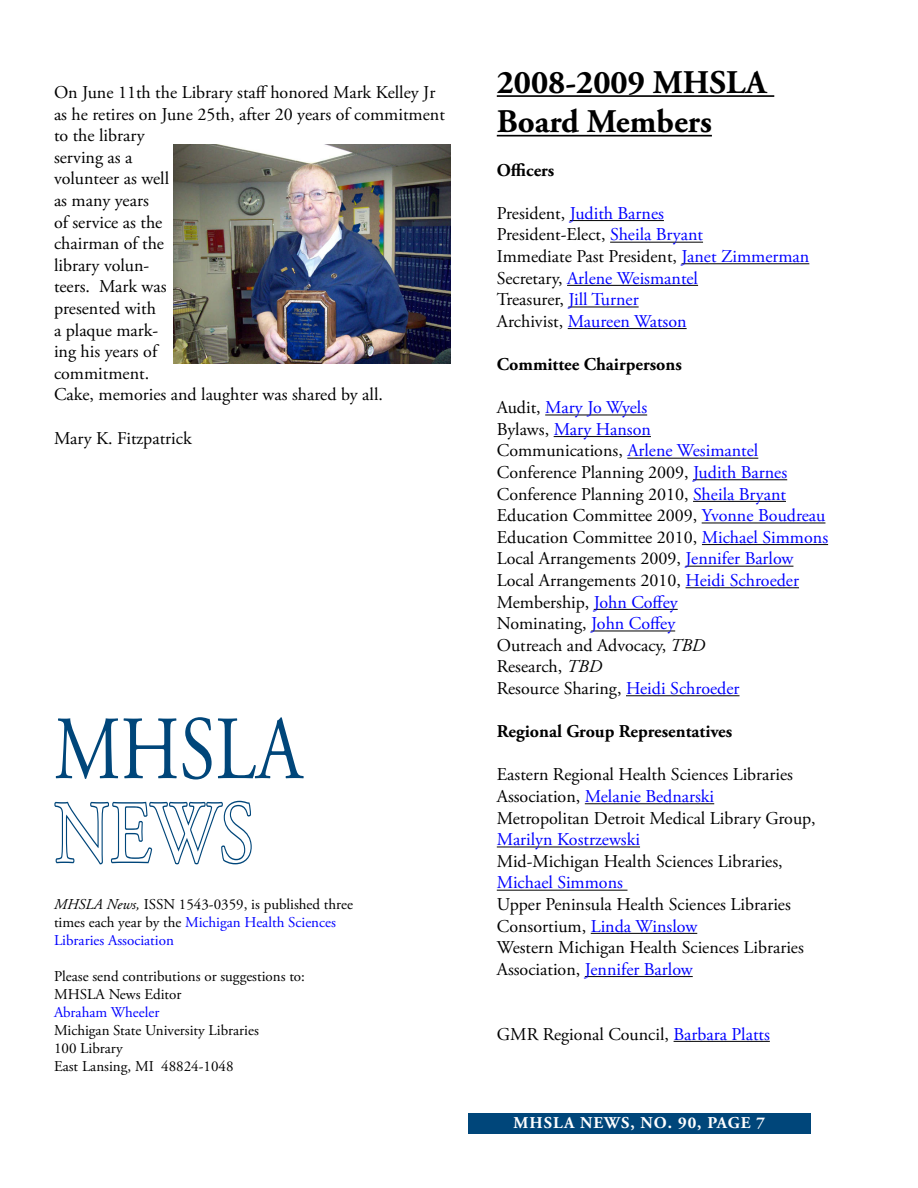
<style>
.page{position:relative;width:918px;height:1188px;background:#fff}
.page>*{position:absolute;margin:0;border:0;box-sizing:border-box;transform-origin:0 0}
.t1{font:90px "Adobe Garamond Pro";color:#00467a;scale:.81 1}
.t2{font:87.9px "Adobe Garamond Pro";color:#fff;scale:.81 1}
.t3{font:700 33px/39.6px "Adobe Garamond Pro";color:#000}
.t4{font:18px/21.6px "Adobe Garamond Pro";color:#000}
.t5{font:700 18px "Adobe Garamond Pro";color:#000}
.t6{font:700 16.5px "Adobe Garamond Pro";letter-spacing:.06em;color:#fff}
.t7{font:15px/18px "Adobe Garamond Pro";color:#000}
.t8{font:15px "Adobe Garamond Pro";color:#00f}
.s1{font-style:italic}
.s2{color:#00f}
</style>
<div class="page">
<hr style="left:497px;top:95px;width:277px;height:2px;background:#000">
<hr style="left:497px;top:135px;width:215px;height:1px;background:#000">
<hr style="left:570px;top:220px;width:94px;height:1px;background:#000">
<hr style="left:610px;top:242px;width:93px;height:1px;background:#000">
<hr style="left:682px;top:263px;width:127px;height:1px;background:#000">
<hr style="left:567px;top:285px;width:131px;height:1px;background:#000">
<hr style="left:568px;top:307px;width:71px;height:1px;background:#000">
<hr style="left:568px;top:328px;width:119px;height:1px;background:#000">
<hr style="left:545px;top:415px;width:102px;height:1px;background:#000">
<hr style="left:554px;top:436px;width:97px;height:1px;background:#000">
<hr style="left:627px;top:458px;width:131px;height:1px;background:#000">
<hr style="left:693px;top:479px;width:94px;height:1px;background:#000">
<hr style="left:693px;top:501px;width:93px;height:1px;background:#000">
<hr style="left:702px;top:523px;width:123px;height:1px;background:#000">
<hr style="left:702px;top:544px;width:126px;height:1px;background:#000">
<hr style="left:686px;top:566px;width:107px;height:1px;background:#000">
<hr style="left:686px;top:587px;width:113px;height:1px;background:#000">
<hr style="left:594px;top:609px;width:84px;height:1px;background:#000">
<hr style="left:591px;top:631px;width:84px;height:1px;background:#000">
<hr style="left:626px;top:695px;width:114px;height:1px;background:#000">
<hr style="left:585px;top:803px;width:129px;height:1px;background:#000">
<hr style="left:497px;top:847px;width:143px;height:1px;background:#000">
<hr style="left:497px;top:890px;width:130px;height:1px;background:#000">
<hr style="left:591px;top:933px;width:106px;height:1px;background:#000">
<hr style="left:585px;top:976px;width:108px;height:1px;background:#000">
<hr style="left:674px;top:1041px;width:96px;height:1px;background:#000">
<svg style="left:55px;top:800px;width:197px;height:65px"></svg>
<div style="left:468px;top:1113px;width:343px;height:21px;background:#00467a"></div>
<img style="left:173px;top:144px;width:277px;height:219px">
<p class="t4" style="left:54px;top:82px;width:392px">On June 11th the Library staff honored Mark Kelley Jr as he retires on June 25th, after 20 years of commitment to the library<br>serving as a<br>volunteer as well<br>as many years<br>of service as the<br>chairman of the<br>library volun-<br>teers. Mark was<br>presented with<br>a plaque mark-<br>ing his years of<br>commitment.<br>Cake, memories and laughter was shared by all.</p>
<p class="t4" style="left:54px;top:428px;width:139px">Mary K. Fitzpatrick</p>
<p class="t1" style="left:54px;top:696px;width:308px">MHSLA</p>
<p class="t2" style="left:54px;top:781px;width:249px">NEWS</p>
<p class="t7" style="left:54px;top:895px;width:301px"><span class="s1">MHSLA News,</span> ISSN 1543-0359, is published three times each year by the <span class="s2">Michigan Health Sciences<br>Libraries Association</span></p>
<p class="t7" style="left:54px;top:967px;width:253px">Please send contributions or suggestions to:</p>
<p class="t7" style="left:54px;top:985px;width:129px">MHSLA News Editor</p>
<p class="t8" style="left:54px;top:1003px;width:107px">Abraham Wheeler</p>
<p class="t7" style="left:54px;top:1021px;width:206px">Michigan State University Libraries</p>
<p class="t7" style="left:54px;top:1039px;width:70px">100 Library</p>
<p class="t7" style="left:54px;top:1057px;width:181px">East Lansing, MI 48824-1048</p>
<p class="t3" style="left:497px;top:63px;width:271px">2008-2009 MHSLA<br>Board Members</p>
<p class="t5" style="left:497px;top:159px;width:59px">Officers</p>
<p class="t4" style="left:497px;top:203px;width:314px">President, <span class="s2">Judith Barnes<br></span>President-Elect, <span class="s2">Sheila Bryant<br></span>Immediate Past President, <span class="s2">Janet Zimmerman<br></span>Secretary, <span class="s2">Arlene Weismantel<br></span>Treasurer, <span class="s2">Jill Turner<br></span>Archivist, <span class="s2">Maureen Watson</span></p>
<p class="t5" style="left:497px;top:354px;width:187px">Committee Chairpersons</p>
<p class="t4" style="left:497px;top:397px;width:333px">Audit, <span class="s2">Mary Jo Wyels<br></span>Bylaws, <span class="s2">Mary Hanson<br></span>Communications, <span class="s2">Arlene Wesimantel<br></span>Conference Planning 2009, <span class="s2">Judith Barnes<br></span>Conference Planning 2010, <span class="s2">Sheila Bryant<br></span>Education Committee 2009, <span class="s2">Yvonne Boudreau<br></span>Education Committee 2010, <span class="s2">Michael Simmons<br></span>Local Arrangements 2009, <span class="s2">Jennifer Barlow<br></span>Local Arrangements 2010, <span class="s2">Heidi Schroeder<br></span>Membership, <span class="s2">John Coffey<br></span>Nominating, <span class="s2">John Coffey<br></span>Outreach and Advocacy, <span class="s1">TBD<br></span>Research, <span class="s1">TBD<br></span>Resource Sharing, <span class="s2">Heidi Schroeder</span></p>
<p class="t5" style="left:497px;top:721px;width:237px">Regional Group Representatives</p>
<p class="t4" style="left:497px;top:765px;width:320px">Eastern Regional Health Sciences Libraries Association, <span class="s2">Melanie Bednarski<br></span>Metropolitan Detroit Medical Library Group, <span class="s2">Marilyn Kostrzewski<br></span>Mid-Michigan Health Sciences Libraries, <span class="s2">Michael Simmons<br></span>Upper Peninsula Health Sciences Libraries Consortium, <span class="s2">Linda Winslow<br></span>Western Michigan Health Sciences Libraries Association, <span class="s2">Jennifer Barlow</span></p>
<p class="t4" style="left:497px;top:1024px;width:275px">GMR Regional Council, <span class="s2">Barbara Platts</span></p>
<p class="t6" style="left:514px;top:1113px;width:253px">MHSLA NEWS, NO. 90, PAGE 7</p>
</div>
